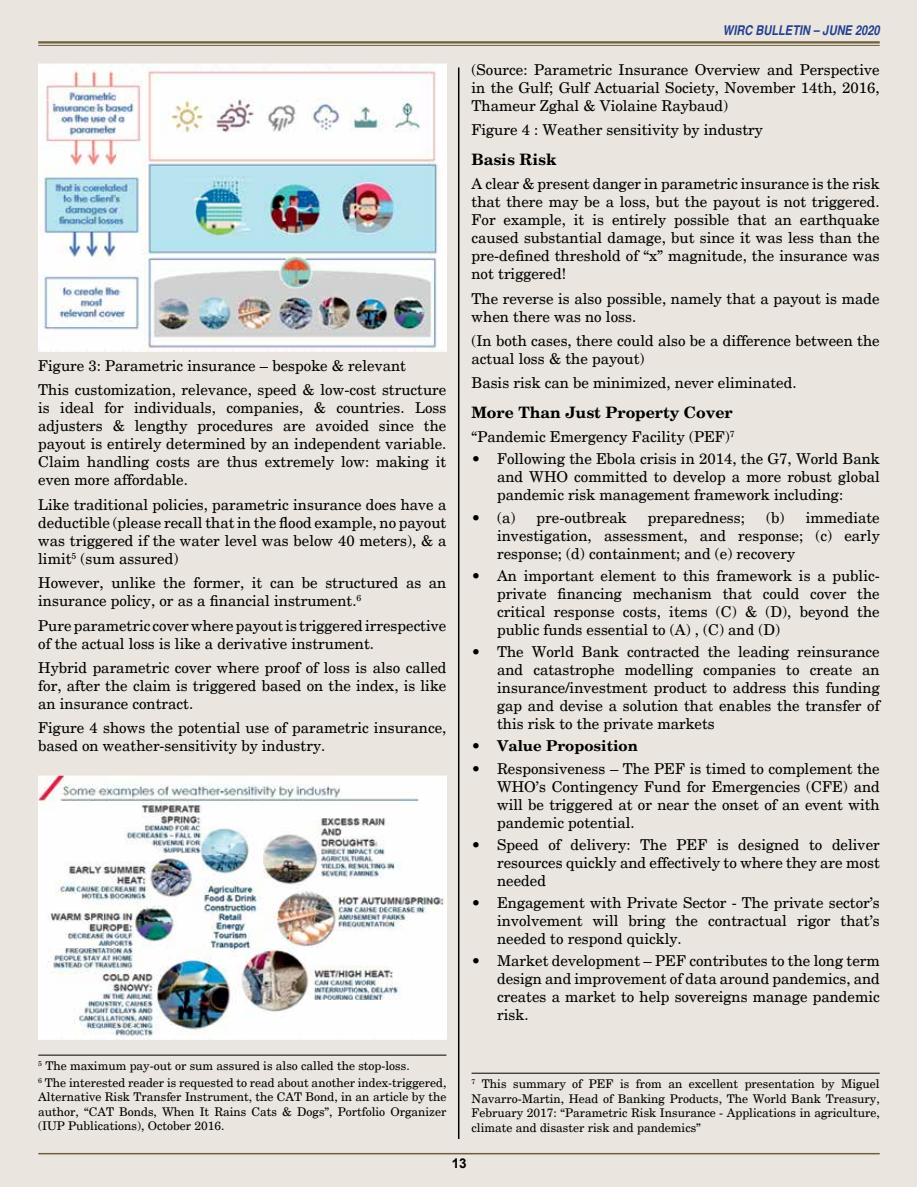
<style>
.page{position:relative;width:918px;height:1188px;background:#fff}
.page>*{position:absolute;margin:0;border:0;box-sizing:border-box;transform-origin:0 0}
.t1{font:700 15.75px "New Century Schlbk";color:#000}
.t2{font:15px/18px "New Century Schlbk";color:#000;text-align:justify}
.t3{font:700 15px "New Century Schlbk";color:#000}
.t4{font:italic 700 condensed 13.5px "Helvetica";color:#25408f}
.t5{font:700 13.5px "Helvetica";color:#000}
.t6{font:12px/14.4px "New Century Schlbk";color:#000;text-align:justify}
.s1{font-weight:400}
</style>
<div class="page">
<div style="left:1px;top:1px;width:916px;height:1186px;background:#eae6df"></div>
<hr style="left:38px;top:1153px;width:842px;height:1px;background:#6f5f3c">
<hr style="left:38px;top:41px;width:842px;height:3px;background:#6f5f3c">
<hr style="left:38px;top:45px;width:842px;height:1px;background:#6f5f3c">
<img style="left:38px;top:64px;width:408px;height:287px">
<hr style="left:38px;top:1055px;width:408px;height:1px;background:#000">
<img style="left:38px;top:776px;width:408px;height:263px">
<hr style="left:472px;top:1073px;width:408px;height:1px;background:#000">
<hr style="left:458px;top:68px;width:1px;height:1071px;background:#000">
<p class="t2" style="left:38px;top:354px;width:410px;line-height:24.3px">Figure 3: Parametric insurance – bespoke &amp; relevant<br>This customization, relevance, speed &amp; low-cost structure</p>
<p class="t2" style="left:38px;top:399px;width:410px">is ideal for individuals, companies, &amp; countries. Loss adjusters &amp; lengthy procedures are avoided since the payout is entirely determined by an independent variable.<br>Claim handling costs are thus extremely low: making it even more affordable.</p>
<p class="t2" style="left:38px;top:496px;width:410px">Like traditional policies, parametric insurance does have a deductible (please recall that in the flood example, no payout was triggered if the water level was below 40 meters), &amp; a limit<sup>5</sup> (sum assured)</p>
<p class="t2" style="left:38px;top:574px;width:410px">However, unlike the former, it can be structured as an insurance policy, or as a financial instrument.<sup>6</sup></p>
<p class="t2" style="left:38px;top:616px;width:410px">Pure parametric coverwhere payoutis triggered irrespective of the actual loss is like a derivative instrument.</p>
<p class="t2" style="left:38px;top:659px;width:410px">Hybrid parametric cover where proof of loss is also called for, after the claim is triggered based on the index, is like an insurance contract.</p>
<p class="t2" style="left:38px;top:719px;width:410px">Figure 4 shows the potential use of parametric insurance, based on weather-sensitivity by industry.</p>
<p class="t6" style="left:38px;top:1058px;width:410px;line-height:16.5px"><sup>5</sup> The maximum pay-out or sum assured is also called the stop-loss.<br><sup>6</sup> The interested reader is requested to read about another index-triggered,</p>
<p class="t6" style="left:38px;top:1090px;width:410px">Alternative Risk Transfer Instrument, the CAT Bond, in an article by the author, “CAT Bonds, When It Rains Cats &amp; Dogs”, Portfolio Organizer (IUP Publications), October 2016.</p>
<p class="t4" style="left:723px;top:22px;width:158px">WIRC BULLETIN – JUNE 2020</p>
<p class="t2" style="left:472px;top:61px;width:410px">(Source: Parametric Insurance Overview and Perspective in the Gulf; Gulf Actuarial Society, November 14th, 2016, Thameur Zghal &amp; Violaine Raybaud)</p>
<p class="t2" style="left:472px;top:121px;width:293px">Figure 4 : Weather sensitivity by industry</p>
<p class="t1" style="left:472px;top:149px;width:87px">Basis Risk</p>
<p class="t2" style="left:471px;top:175px;width:410px">A clear &amp; present danger in parametric insurance is the risk that there may be a loss, but the payout is not triggered.<br>For example, it is entirely possible that an earthquake caused substantial damage, but since it was less than the pre-defined threshold of “x” magnitude, the insurance was not triggered!</p>
<p class="t2" style="left:471px;top:289px;width:410px">The reverse is also possible, namely that a payout is made when there was no loss.</p>
<p class="t2" style="left:472px;top:332px;width:410px">(In both cases, there could also be a difference between the actual loss &amp; the payout)</p>
<p class="t2" style="left:472px;top:374px;width:327px">Basis risk can be minimized, never eliminated.</p>
<p class="t1" style="left:472px;top:402px;width:263px">More Than Just Property Cover</p>
<p class="t2" style="left:472px;top:428px;width:265px">“Pandemic Emergency Facility (PEF)<sup>7</sup></p>
<p class="t2" style="left:497px;top:450px;width:384px;text-indent:-26px">• Following the Ebola crisis in 2014, the G7, World Bank and WHO committed to develop a more robust global pandemic risk management framework including:</p>
<p class="t2" style="left:472px;top:509px;width:45px">• (a)</p>
<p class="t2" style="left:537px;top:509px;width:92px">pre-outbreak</p>
<p class="t2" style="left:648px;top:509px;width:99px">preparedness;</p>
<p class="t2" style="left:497px;top:509px;width:384px;text-indent:269px">(b) immediate investigation, assessment, and response; (c) early response; (d) containment; and (e) recovery</p>
<p class="t2" style="left:497px;top:567px;width:384px;text-indent:-26px">• An important element to this framework is a public&shy;private financing mechanism that could cover the critical response costs, items (C) &amp; (D), beyond the public funds essential to (A) , (C) and (D)</p>
<p class="t2" style="left:497px;top:643px;width:384px;text-indent:-26px">• The World Bank contracted the leading reinsurance and catastrophe modelling companies to create an insurance/investment product to address this funding gap and devise a solution that enables the transfer of this risk to the private markets</p>
<p class="t3" style="left:472px;top:737px;width:168px"><span class="s1">•</span> Value Proposition</p>
<p class="t2" style="left:497px;top:760px;width:384px;text-indent:-26px">• Responsiveness – The PEF is timed to complement the WHO’s Contingency Fund for Emergencies (CFE) and will be triggered at or near the onset of an event with pandemic potential.</p>
<p class="t2" style="left:497px;top:836px;width:384px;text-indent:-26px">• Speed of delivery: The PEF is designed to deliver resources quickly and effectively to where they are most needed</p>
<p class="t2" style="left:497px;top:894px;width:384px;text-indent:-26px">• Engagement with Private Sector - The private sector’s involvement will bring the contractual rigor that’s needed to respond quickly.</p>
<p class="t2" style="left:497px;top:952px;width:384px;text-indent:-25px">• Market development – PEF contributes to the long term design and improvement of data around pandemics, and creates a market to help sovereigns manage pandemic risk.</p>
<p class="t6" style="left:472px;top:1077px;width:410px"><sup>7</sup> This summary of PEF is from an excellent presentation by Miguel Navarro-Martin, Head of Banking Products, The World Bank Treasury, February 2017: “Parametric Risk Insurance - Applications in agriculture, climate and disaster risk and pandemics”</p>
<p class="t5" style="left:452px;top:1154px;width:17px">13</p>
</div>
